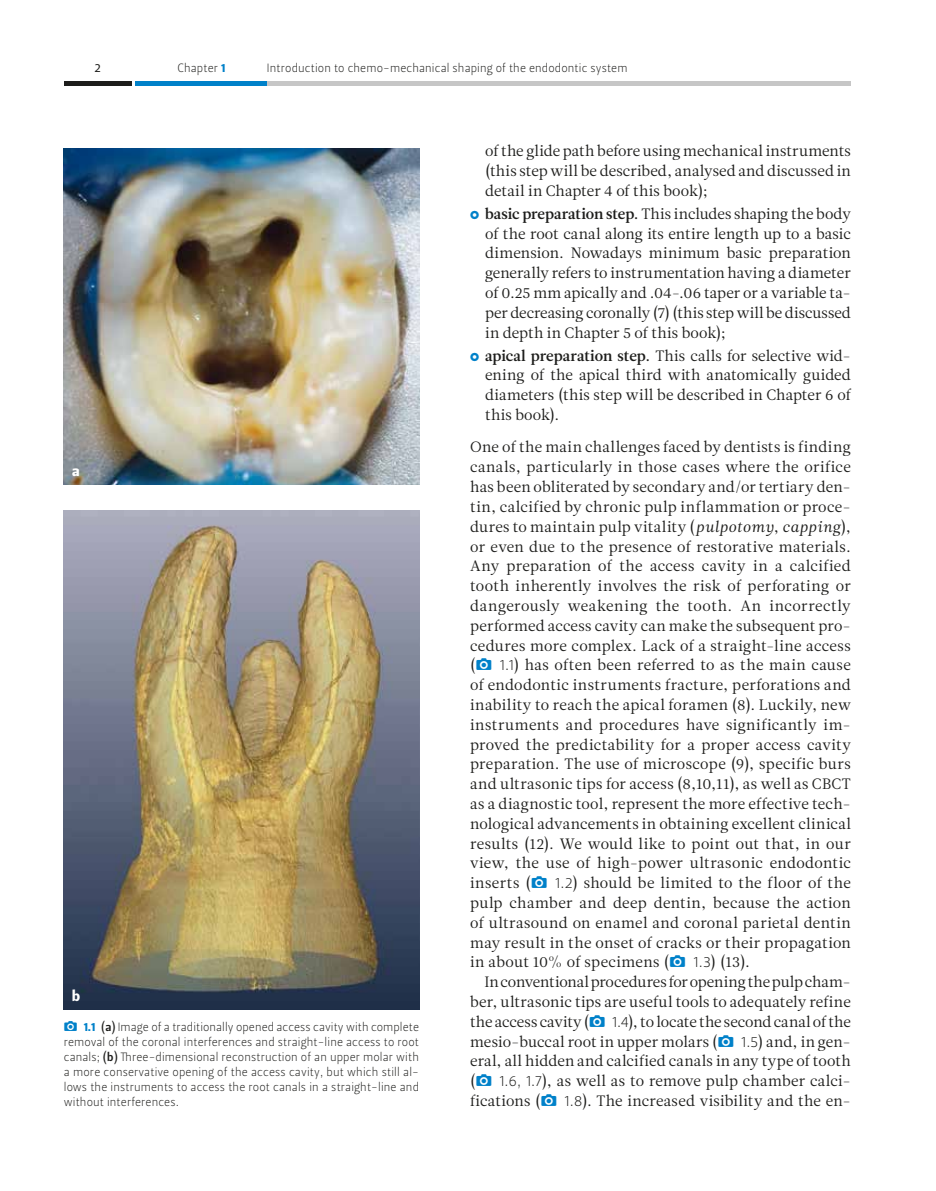
<style>
.page{position:relative;width:936px;height:1191px;background:#fff}
.page>*{position:absolute;margin:0;border:0;box-sizing:border-box;transform-origin:0 0}
.t1{font:15px/19.8px "Leitura News Roman 1";letter-spacing:.01em;color:#1d1d1b;text-align:justify}
.t2{font:15px "Leitura Sans Grot 4";color:#fff}
.t3{font:12px/15px "Leitura Sans Grot 1";letter-spacing:.01em;color:#1d1d1b;text-align:justify}
.t4{font:12px "Leitura Sans Grot 2";color:#1d1d1b}
.s1{font-family:"Leitura Sans Grot 4";color:#0081c9}
.s2{font-family:"EDRA Simboli";color:#0081c9}
.s3{font-family:"Leitura Sans Grot 3"}
.s4{font-family:"Leitura News Roman 3"}
.s5{font-family:"Leitura News Italic 1"}
.s6{font-family:"EDRA Simboli";font-size:14.25px;color:#0081c9}
.s7{font-family:"Leitura Sans Grot 1"}
</style>
<div class="page">
<hr style="left:64px;top:81px;width:67px;height:4px;background:#1d1d1b">
<hr style="left:136px;top:81px;width:131px;height:4px;background:#0081c9">
<hr style="left:267px;top:81px;width:583px;height:4px;background:#c6c6c6">
<img style="left:64px;top:149px;width:355px;height:336px">
<img style="left:64px;top:510px;width:355px;height:499px">
<p class="t4" style="left:94px;top:61px;width:8px">2</p>
<p class="t3" style="left:177px;top:61px;width:49px">Chapter <span class="s1">1</span></p>
<p class="t3" style="left:267px;top:61px;width:362px">Introduction to chemo-mechanical shaping of the endodontic system</p>
<p class="t2" style="left:72px;top:462px;width:9px">a</p>
<p class="t2" style="left:72px;top:986px;width:9px">b</p>
<p class="t3" style="left:64px;top:1019px;width:357px"><span class="s2">!</span> <span class="s1">1.1</span> <span class="s3">(a)</span> Image of a traditionally opened access cavity with complete removal of the coronal interferences and straight-line access to root canals; <span class="s3">(b)</span> Three-dimensional reconstruction of an upper molar with a more conservative opening of the access cavity, but which still al&shy;lows the instruments to access the root canals in a straight-line and without interferences.</p>
<p class="t1" style="left:485px;top:141px;width:367px">of the glide path before using mechanical instruments (this step will be described, analysed and discussed in detail in Chapter 4 of this book);</p>
<p class="t1" style="left:485px;top:204px;width:367px;text-indent:-15px"><span class="s2">Ä</span> <span class="s4">basic preparation step.</span> This includes shaping the body of the root canal along its entire length up to a basic dimension. Nowadays minimum basic preparation generally refers to instrumentation having a diameter of 0.25 mm apically and .04-.06 taper or a variable ta&shy;per decreasing coronally (7) (this step will be discussed in depth in Chapter 5 of this book);</p>
<p class="t1" style="left:485px;top:346px;width:367px;text-indent:-15px"><span class="s2">Ä</span> <span class="s4">apical preparation step.</span> This calls for selective wid&shy;ening of the apical third with anatomically guided diameters (this step will be described in Chapter 6 of this book).</p>
<p class="t1" style="left:470px;top:437px;width:382px">One of the main challenges faced by dentists is finding canals, particularly in those cases where the orifice has been obliterated by secondary and/or tertiary den&shy;tin, calcified by chronic pulp inflammation or proce&shy;dures to maintain pulp vitality (<span class="s5">pulpotomy</span>, <span class="s5">capping</span>), or even due to the presence of restorative materials.<br>Any preparation of the access cavity in a calcified tooth inherently involves the risk of perforating or dangerously weakening the tooth. An incorrectly performed access cavity can make the subsequent pro&shy;cedures more complex. Lack of a straight-line access (<span class="s6">!</span> <span class="s7">1.1</span>) has often been referred to as the main cause of endodontic instruments fracture, perforations and inability to reach the apical foramen (8). Luckily, new instruments and procedures have significantly im&shy;proved the predictability for a proper access cavity preparation. The use of microscope (9), specific burs and ultrasonic tips for access (8,10,11), as well as CBCT as a diagnostic tool, represent the more effective tech&shy;nological advancements in obtaining excellent clinical results (12). We would like to point out that, in our view, the use of high-power ultrasonic endodontic inserts (<span class="s6">!</span> <span class="s7">1.2</span>) should be limited to the floor of the pulp chamber and deep dentin, because the action of ultrasound on enamel and coronal parietal dentin may result in the onset of cracks or their propagation in about 10% of specimens (<span class="s6">!</span> <span class="s7">1.3</span>) (13).</p>
<p class="t1" style="left:470px;top:972px;width:382px;text-indent:14px">In conventional procedures for opening the pulp cham&shy;ber, ultrasonic tips are useful tools to adequately refine the access cavity (<span class="s6">!</span> <span class="s7">1.4</span>), to locate the second canal of the mesio-buccal root in upper molars (<span class="s6">!</span> <span class="s7">1.5</span>) and, in gen&shy;eral, all hidden and calcified canals in any type of tooth (<span class="s6">!</span> <span class="s7">1.6, 1.7</span>), as well as to remove pulp chamber calci&shy;fications (<span class="s6">!</span> <span class="s7">1.8</span>). The increased visibility and the en-</p>
</div>
